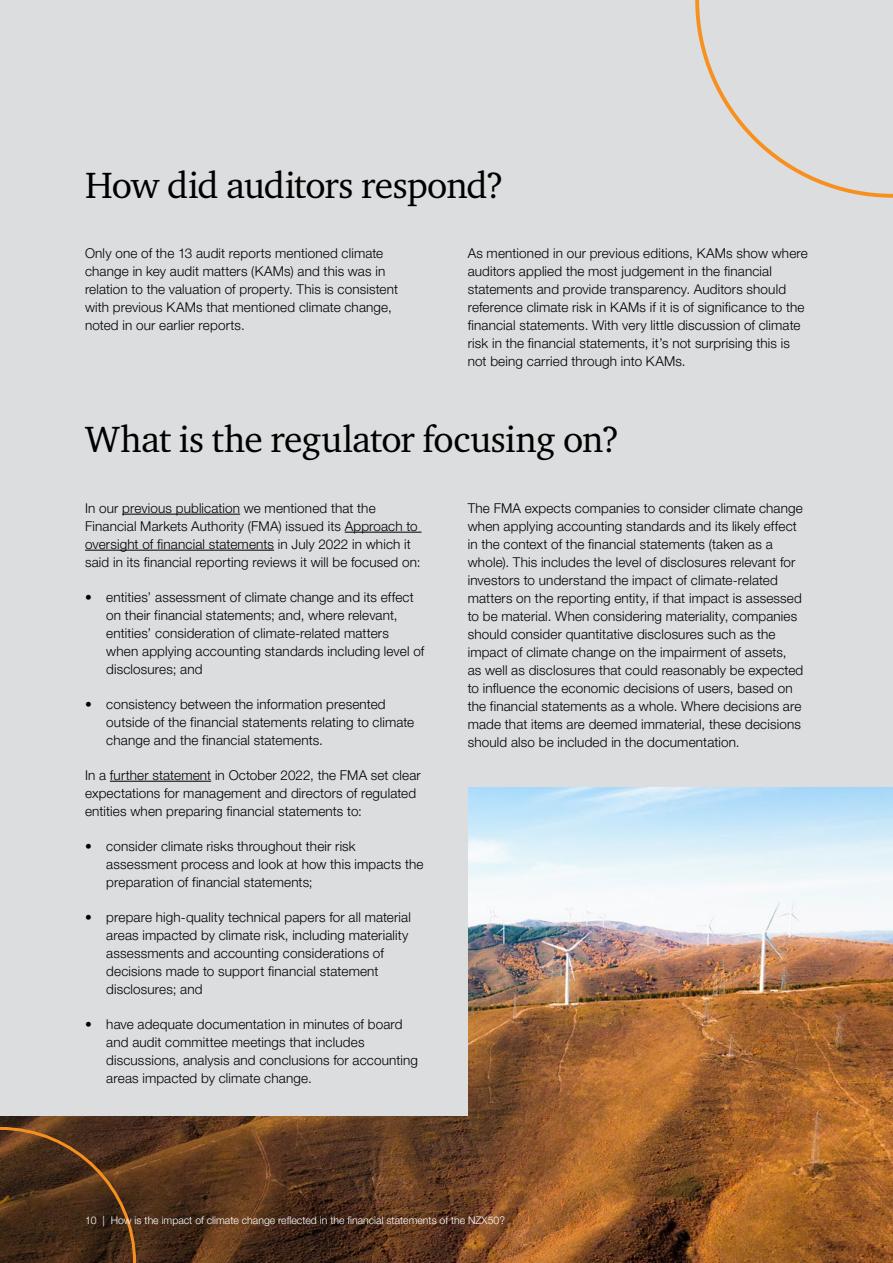
<style>
.page{position:relative;width:893px;height:1263px;background:#fff}
.page>*{position:absolute;margin:0;border:0;box-sizing:border-box;transform-origin:0 0}
.t1{font:37.5px "Charter ITC Pro";letter-spacing:-.02em;color:#000}
.t2{font:300 13.5px/18px "Helvetica Neue LT Pro";letter-spacing:.01em;color:#000}
.t3{font:300 10.5px "Helvetica Neue LT Pro";color:#fff}
</style>
<div class="page">
<img style="left:0;top:787px;width:893px;height:476px">
<div style="left:0;top:0;width:893px;height:787px;background:#dcddde"></div>
<div style="left:0;top:296px;width:468px;height:820px;background:#dcddde"></div>
<hr style="left:122px;top:514px;width:118px;height:1px;background:#000">
<hr style="left:345px;top:532px;width:76px;height:1px;background:#000">
<hr style="left:85px;top:550px;width:189px;height:1px;background:#000">
<hr style="left:110px;top:781px;width:101px;height:1px;background:#000">
<svg style="left:695px;top:0;width:198px;height:198px"></svg>
<svg style="left:0;top:1127px;width:136px;height:136px;background:#4c2f18"></svg>
<h1 class="t1" style="left:85px;top:161px;width:421px">How did auditors respond?</h1>
<p class="t2" style="left:85px;top:244px;width:315px">Only one of the 13 audit reports mentioned climate change in key audit matters (KAMs) and this was in relation to the valuation of property. This is consistent with previous KAMs that mentioned climate change, noted in our earlier reports.</p>
<p class="t2" style="left:468px;top:244px;width:342px">As mentioned in our previous editions, KAMs show where auditors applied the most judgement in the financial statements and provide transparency. Auditors should reference climate risk in KAMs if it is of significance to the financial statements. With very little discussion of climate risk in the financial statements, it’s not surprising this is not being carried through into KAMs.</p>
<h1 class="t1" style="left:85px;top:416px;width:536px">What is the regulator focusing on?</h1>
<p class="t2" style="left:85px;top:499px;width:337px">In our previous publication we mentioned that the Financial Markets Authority (FMA) issued its Approach to oversight of financial statements in July 2022 in which it said in its financial reporting reviews it will be focused on:</p>
<p class="t2" style="left:106px;top:588px;width:319px;text-indent:-21px">• entities’ assessment of climate change and its effect on their financial statements; and, where relevant, entities’ consideration of climate-related matters when applying accounting standards including level of disclosures; and</p>
<p class="t2" style="left:106px;top:695px;width:309px;text-indent:-21px">• consistency between the information presented outside of the financial statements relating to climate change and the financial statements.</p>
<p class="t2" style="left:85px;top:766px;width:337px">In a further statement in October 2022, the FMA set clear expectations for management and directors of regulated entities when preparing financial statements to:</p>
<p class="t2" style="left:106px;top:837px;width:319px;text-indent:-21px">• consider climate risks throughout their risk assessment process and look at how this impacts the preparation of financial statements;</p>
<p class="t2" style="left:106px;top:908px;width:306px;text-indent:-21px">• prepare high-quality technical papers for all material areas impacted by climate risk, including materiality assessments and accounting considerations of decisions made to support financial statement disclosures; and</p>
<p class="t2" style="left:106px;top:1015px;width:313px;text-indent:-21px">• have adequate documentation in minutes of board and audit committee meetings that includes discussions, analysis and conclusions for accounting areas impacted by climate change.</p>
<p class="t2" style="left:468px;top:499px;width:337px">The FMA expects companies to consider climate change when applying accounting standards and its likely effect in the context of the financial statements (taken as a whole). This includes the level of disclosures relevant for investors to understand the impact of climate-related matters on the reporting entity, if that impact is assessed to be material. When considering materiality, companies should consider quantitative disclosures such as the impact of climate change on the impairment of assets, as well as disclosures that could reasonably be expected to influence the economic decisions of users, based on the financial statements as a whole. Where decisions are made that items are deemed immaterial, these decisions should also be included in the documentation.</p>
<p class="t3" style="left:85px;top:1214px;width:421px">10 | How is the impact of climate change reflected in the financial statements of the NZX50?</p>
</div>
